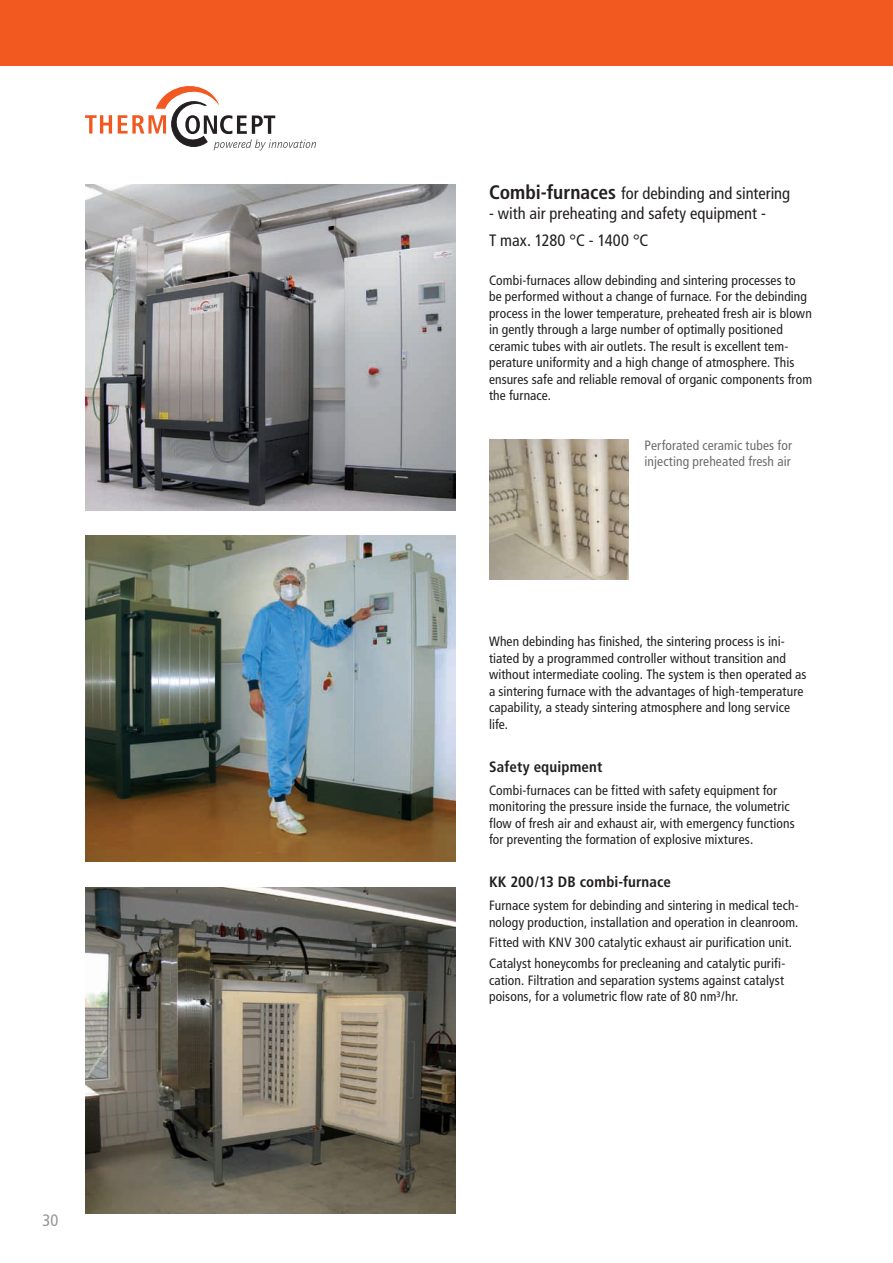
<style>
.page{position:relative;width:893px;height:1263px;background:#fff}
.page>*{position:absolute;margin:0;border:0;box-sizing:border-box;transform-origin:0 0}
.t1{font:condensed 16.5px/27px "Frutiger";color:#231f20}
.t2{font:condensed 16.5px "Frutiger";color:#939598}
.t3{font:700 condensed 15px "Frutiger";letter-spacing:.01em;color:#231f20}
.t4{font:condensed 13.5px/16.5px "Frutiger";letter-spacing:.01em;color:#231f20}
.t5{font:condensed 13.5px/16.5px "Frutiger";letter-spacing:.01em;color:#6c6d70}
.s1{font-weight:700;font-size:19.5px}
</style>
<div class="page">
<div style="left:0;top:0;width:893px;height:66px;background:#f15921"></div>
<svg style="left:85px;top:115px;width:27px;height:19px"></svg>
<svg style="left:118px;top:85px;width:198px;height:65px"></svg>
<img style="left:85px;top:184px;width:370px;height:326px">
<img style="left:85px;top:536px;width:370px;height:326px">
<img style="left:85px;top:887px;width:370px;height:327px">
<img style="left:489px;top:439px;width:140px;height:140px">
<p class="t2" style="left:43px;top:1211px;width:17px">30</p>
<p class="t1" style="left:489px;top:180px;width:303px"><span class="s1">Combi-furnaces</span> for debinding and sintering</p>
<p class="t1" style="left:489px;top:200px;width:278px">- with air preheating and safety equipment -<br>T max. 1280 °C - 1400 °C</p>
<p class="t4" style="left:489px;top:272px;width:325px">Combi-furnaces allow debinding and sintering processes to<br>be performed without a change of furnace. For the debinding process in the lower temperature, preheated fresh air is blown in gently through a large number of optimally positioned ceramic tubes with air outlets. The result is excellent tem&shy;perature uniformity and a high change of atmosphere. This ensures safe and reliable removal of organic components from the furnace.</p>
<p class="t5" style="left:644px;top:437px;width:149px">Perforated ceramic tubes for injecting preheated fresh air</p>
<p class="t4" style="left:489px;top:633px;width:319px">When debinding has finished, the sintering process is ini&shy;tiated by a programmed controller without transition and without intermediate cooling. The system is then operated as a sintering furnace with the advantages of high-temperature capability, a steady sintering atmosphere and long service life.</p>
<p class="t3" style="left:489px;top:758px;width:115px">Safety equipment</p>
<p class="t4" style="left:489px;top:782px;width:307px">Combi-furnaces can be fitted with safety equipment for monitoring the pressure inside the furnace, the volumetric flow of fresh air and exhaust air, with emergency functions for preventing the formation of explosive mixtures.</p>
<p class="t3" style="left:489px;top:873px;width:184px">KK 200/13 DB combi-furnace</p>
<p class="t4" style="left:489px;top:897px;width:311px">Furnace system for debinding and sintering in medical tech&shy;nology production, installation and operation in cleanroom.</p>
<p class="t4" style="left:489px;top:932px;width:305px;line-height:20.7px">Fitted with KNV 300 catalytic exhaust air purification unit.<br>Catalyst honeycombs for precleaning and catalytic purifi-</p>
<p class="t4" style="left:489px;top:972px;width:297px">cation. Filtration and separation systems against catalyst poisons, for a volumetric flow rate of 80 nm³/hr.</p>
</div>
